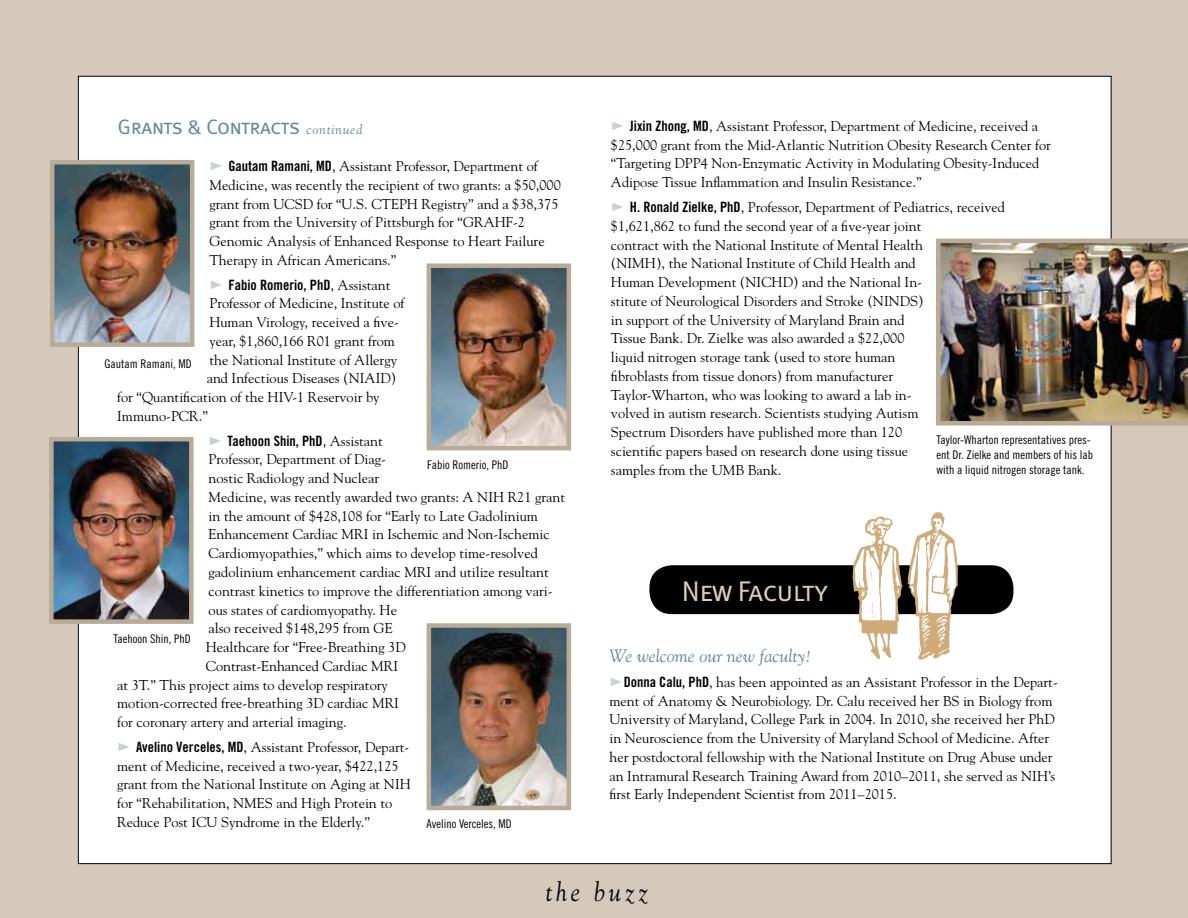
<style>
.page{position:relative;width:1188px;height:918px;background:#d4c9ba}
.page>*{position:absolute;margin:0;border:0;box-sizing:border-box;transform-origin:0 0}
.t1{font:28.5px "Meta Normal Caps";letter-spacing:-.02em;color:#ddcdb2}
.t2{font:italic 27px "Goudy";letter-spacing:.16em;color:#000;scale:.9 1}
.t3{font:21px "Meta Normal Caps";letter-spacing:-.035em;color:#5d87a1}
.t4{font:italic 18px "Goudy";color:#5d87a1}
.t5{font:14.25px/18.8px "Goudy";color:#000}
.t6{font:14.25px "Trade Gothic Bold Cond Twenty";color:#000}
.t7{font:12px/15px "Trade Gothic Cond Eighteen";color:#000}
.s1{font-family:"Goudy";font-style:italic;font-size:13.5px}
.s2{font-family:"Trade Gothic Bold Cond Twenty"}
.s3{font-family:"Goudy"}
</style>
<div class="page">
<div style="left:78px;top:76px;width:1033px;height:788px;background:#fff"></div>
<img style="left:55px;top:165px;width:134px;height:177px">
<div style="left:50px;top:160px;width:144px;height:187px;border:4px solid #b9ab96"></div>
<img style="left:54px;top:442px;width:135px;height:177px">
<div style="left:49px;top:437px;width:145px;height:187px;border:4px solid #b9ab96"></div>
<img style="left:432px;top:268px;width:134px;height:177px">
<div style="left:427px;top:263px;width:144px;height:187px;border:4px solid #b9ab96"></div>
<img style="left:432px;top:628px;width:134px;height:177px">
<div style="left:427px;top:623px;width:144px;height:187px;border:4px solid #b9ab96"></div>
<img style="left:936px;top:239px;width:252px;height:187px">
<div style="left:649px;top:565px;width:364px;height:49px;background:#000;border-radius:22px"></div>
<svg style="left:853px;top:512px;width:105px;height:148px"></svg>
<h3 class="t3" style="left:118px;top:115px;width:246px">Grants &amp; Contracts <span class="s1">continued</span></h3>
<p class="t5" style="left:611px;top:116px;width:442px;text-indent:19px"><span class="s2">Jixin Zhong, MD</span>, Assistant Professor, Department of Medicine, received a $25,000 grant from the Mid-Atlantic Nutrition Obesity Research Center for “Targeting DPP4 Non-Enzymatic Activity in Modulating Obesity-Induced Adipose Tissue Inflammation and Insulin Resistance.”</p>
<p class="t5" style="left:611px;top:197px;width:396px;text-indent:19px"><span class="s2">H. Ronald Zielke, PhD</span>, Professor, Department of Pediatrics, received $1,621,862 to fund the second year of a five-year joint<br>contract with the National Institute of Mental Health<br>(NIMH), the National Institute of Child Health and<br>Human Development (NICHD) and the National In-<br>stitute of Neurological Disorders and Stroke (NINDS)<br>in support of the University of Maryland Brain and<br>Tissue Bank. Dr. Zielke was also awarded a $22,000<br>liquid nitrogen storage tank (used to store human<br>fibroblasts from tissue donors) from manufacturer<br>Taylor-Wharton, who was looking to award a lab in-<br>volved in autism research. Scientists studying Autism<br>Spectrum Disorders have published more than 120<br>scientific papers based on research done using tissue<br>samples from the UMB Bank.</p>
<p class="t5" style="left:209px;top:156px;width:353px;text-indent:19px"><span class="s2">Gautam Ramani, MD</span>, Assistant Professor, Department of Medicine, was recently the recipient of two grants: a $50,000 grant from UCSD for “U.S. CTEPH Registry” and a $38,375 grant from the University of Pittsburgh for “GRAHF-2<br>Genomic Analysis of Enhanced Response to Heart Failure Therapy in African Americans.”</p>
<p class="t6" style="left:228px;top:276px;width:164px">Fabio Romerio, PhD<span class="s3">, Assistant</span></p>
<p class="t5" style="left:209px;top:294px;width:197px">Professor of Medicine, Institute of</p>
<p class="t5" style="left:209px;top:312px;width:191px">Human Virology, received a five-</p>
<p class="t5" style="left:209px;top:331px;width:187px">year, $1,860,166 R01 grant from</p>
<p class="t5" style="left:209px;top:350px;width:189px">the National Institute of Allergy</p>
<p class="t5" style="left:207px;top:369px;width:191px">and Infectious Diseases (NIAID)</p>
<p class="t5" style="left:117px;top:387px;width:264px">for “Quantification of the HIV-1 Reservoir by</p>
<p class="t5" style="left:117px;top:406px;width:92px">Immuno-PCR.”</p>
<p class="t6" style="left:228px;top:432px;width:157px">Taehoon Shin, PhD<span class="s3">, Assistant</span></p>
<p class="t5" style="left:209px;top:450px;width:179px">Professor, Department of Diag-</p>
<p class="t5" style="left:209px;top:468px;width:172px">nostic Radiology and Nuclear</p>
<p class="t5" style="left:209px;top:487px;width:358px">Medicine, was recently awarded two grants: A NIH R21 grant</p>
<p class="t5" style="left:209px;top:506px;width:331px">in the amount of $428,108 for “Early to Late Gadolinium</p>
<p class="t5" style="left:209px;top:525px;width:343px">Enhancement Cardiac MRI in Ischemic and Non-Ischemic</p>
<p class="t5" style="left:209px;top:544px;width:331px">Cardiomyopathies,” which aims to develop time-resolved</p>
<p class="t5" style="left:209px;top:562px;width:342px">gadolinium enhancement cardiac MRI and utilize resultant</p>
<p class="t5" style="left:209px;top:581px;width:345px">contrast kinetics to improve the differentiation among vari-</p>
<p class="t5" style="left:209px;top:600px;width:190px">ous states of cardiomyopathy. He</p>
<p class="t5" style="left:209px;top:619px;width:186px">also received $148,295 from GE</p>
<p class="t5" style="left:206px;top:637px;width:201px">Healthcare for “Free-Breathing 3D</p>
<p class="t5" style="left:206px;top:656px;width:194px">Contrast-Enhanced Cardiac MRI</p>
<p class="t5" style="left:117px;top:675px;width:272px">at 3T.” This project aims to develop respiratory</p>
<p class="t5" style="left:117px;top:694px;width:283px">motion-corrected free-breathing 3D cardiac MRI</p>
<p class="t5" style="left:117px;top:712px;width:231px">for coronary artery and arterial imaging.</p>
<p class="t5" style="left:117px;top:737px;width:295px;text-indent:19px"><span class="s2">Avelino Verceles, MD</span>, Assistant Professor, Depart&shy;ment of Medicine, received a two-year, $422,125 grant from the National Institute on Aging at NIH for “Rehabilitation, NMES and High Protein to Reduce Post ICU Syndrome in the Elderly.”</p>
<p class="t7" style="left:104px;top:356px;width:89px">Gautam Ramani, MD</p>
<p class="t7" style="left:937px;top:432px;width:158px">Taylor-Wharton representatives pres&shy;ent Dr. Zielke and members of his lab with a liquid nitrogen storage tank.</p>
<p class="t7" style="left:427px;top:457px;width:83px">Fabio Romerio, PhD</p>
<h1 class="t1" style="left:681px;top:574px;width:148px">New Faculty</h1>
<p class="t7" style="left:114px;top:631px;width:79px">Taehoon Shin, PhD</p>
<p class="t4" style="left:609px;top:645px;width:203px">We welcome our new faculty!</p>
<p class="t5" style="left:609px;top:672px;width:450px;text-indent:14px"><span class="s2">Donna Calu, PhD</span>, has been appointed as an Assistant Professor in the Depart&shy;ment of Anatomy &amp; Neurobiology. Dr. Calu received her BS in Biology from University of Maryland, College Park in 2004. In 2010, she received her PhD in Neuroscience from the University of Maryland School of Medicine. After her postdoctoral fellowship with the National Institute on Drug Abuse under an Intramural Research Training Award from 2010–2011, she served as NIH’s first Early Independent Scientist from 2011–2015.</p>
<p class="t7" style="left:427px;top:816px;width:87px">Avelino Verceles, MD</p>
<h2 class="t2" style="left:546px;top:875px;width:115px">the buzz</h2>
</div>
